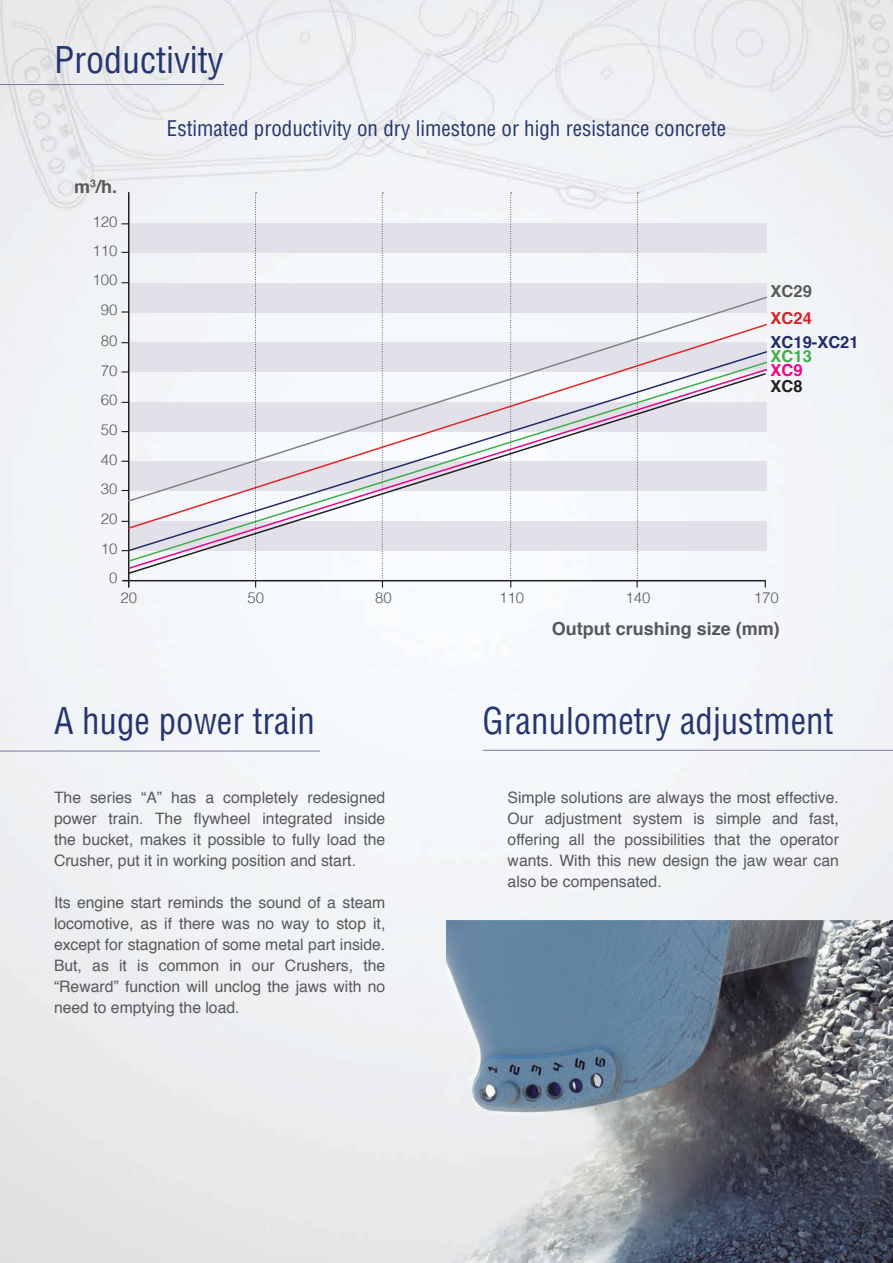
<style>
.page{position:relative;width:893px;height:1263px;background:#fff}
.page>*{position:absolute;margin:0;border:0;box-sizing:border-box;transform-origin:0 0}
.t1{font:condensed 36px "Helvetica";color:#25356e}
.t2{font:condensed 21px "Helvetica";color:#25356e}
.t3{font:700 18px "Helvetica";color:#57585a}
.t4{font:700 16.5px "Helvetica";color:#222b69}
.t5{font:700 16.5px "Helvetica";color:#d1232a}
.t6{font:700 16.5px "Helvetica";color:#57585a}
.t7{font:700 16.5px "Helvetica";color:#40ae49}
.t8{font:700 16.5px "Helvetica";color:#231f20}
.t9{font:700 16.5px "Helvetica";color:#ed028c}
.t10{font:15.75px/21px "Helvetica";color:#57585a;text-align:justify}
.t11{font:300 15px "Helvetica";color:#57585a}
</style>
<div class="page">
<img style="left:0;top:0;width:893px;height:1263px">
<hr style="left:0;top:84px;width:224px;height:1px;background:#7d799f">
<hr style="left:0;top:751px;width:320px;height:1px;background:#7d799f">
<hr style="left:483px;top:750px;width:410px;height:1px;background:#7d799f">
<div style="left:129px;top:283px;width:638px;height:29px;background:#e2e1ea"></div>
<div style="left:129px;top:223px;width:638px;height:30px;background:#e2e1ea"></div>
<hr style="left:122px;top:580px;width:644px;height:1px;background:#231f20">
<hr style="left:128px;top:192px;width:1px;height:396px;background:#231f20">
<svg style="left:255px;top:193px;width:2px;height:395px"></svg>
<svg style="left:382px;top:193px;width:1px;height:395px"></svg>
<svg style="left:510px;top:193px;width:2px;height:395px"></svg>
<svg style="left:636px;top:193px;width:2px;height:395px"></svg>
<svg style="left:126px;top:295px;width:643px;height:208px"></svg>
<svg style="left:127px;top:372px;width:640px;height:203px"></svg>
<img style="left:446px;top:920px;width:447px;height:343px">
<h1 class="t1" style="left:54px;top:37px;width:171px">Productivity</h1>
<p class="t3" style="left:74px;top:172px;width:44px">m<sup>3</sup>/h.</p>
<p class="t11" style="left:93px;top:210px;width:27px">120</p>
<p class="t11" style="left:93px;top:239px;width:27px">110</p>
<p class="t11" style="left:93px;top:268px;width:27px">100</p>
<p class="t11" style="left:101px;top:298px;width:18px">90</p>
<p class="t11" style="left:101px;top:329px;width:18px">80</p>
<p class="t11" style="left:101px;top:358px;width:18px">70</p>
<p class="t11" style="left:101px;top:388px;width:18px">60</p>
<p class="t11" style="left:101px;top:418px;width:18px">50</p>
<p class="t11" style="left:101px;top:447px;width:18px">40</p>
<p class="t11" style="left:101px;top:477px;width:18px">30</p>
<p class="t11" style="left:101px;top:507px;width:18px">20</p>
<p class="t11" style="left:101px;top:537px;width:18px">10</p>
<p class="t11" style="left:109px;top:566px;width:10px">0</p>
<h2 class="t2" style="left:167px;top:115px;width:560px">Estimated productivity on dry limestone or high resistance concrete</h2>
<p class="t6" style="left:771px;top:277px;width:43px">XC29</p>
<p class="t5" style="left:771px;top:305px;width:43px">XC24</p>
<p class="t4" style="left:771px;top:329px;width:90px">XC19-XC21</p>
<p class="t7" style="left:771px;top:342px;width:43px">XC13</p>
<p class="t9" style="left:771px;top:356px;width:34px">XC9</p>
<p class="t8" style="left:771px;top:373px;width:34px">XC8</p>
<p class="t11" style="left:121px;top:586px;width:18px">20</p>
<p class="t11" style="left:248px;top:586px;width:18px">50</p>
<p class="t11" style="left:375px;top:586px;width:18px">80</p>
<p class="t11" style="left:499px;top:586px;width:27px">110</p>
<p class="t11" style="left:626px;top:586px;width:27px">140</p>
<p class="t11" style="left:754px;top:586px;width:27px">170</p>
<p class="t3" style="left:552px;top:614px;width:230px">Output crushing size (mm)</p>
<h1 class="t1" style="left:54px;top:698px;width:262px">A huge power train</h1>
<h1 class="t1" style="left:483px;top:699px;width:352px">Granulometry adjustment</h1>
<p class="t10" style="left:54px;top:787px;width:333px">The series “A” has a completely redesigned power train. The flywheel integrated inside the bucket, makes it possible to fully load the Crusher, put it in working position and start.</p>
<p class="t10" style="left:54px;top:892px;width:333px">Its engine start reminds the sound of a steam locomotive, as if there was no way to stop it, except for stagnation of some metal part inside.<br>But, as it is common in our Crushers, the “Reward” function will unclog the jaws with no need to emptying the load.</p>
<p class="t10" style="left:508px;top:787px;width:333px">Simple solutions are always the most effective.<br>Our adjustment system is simple and fast, offering all the possibilities that the operator wants. With this new design the jaw wear can also be compensated.</p>
</div>
